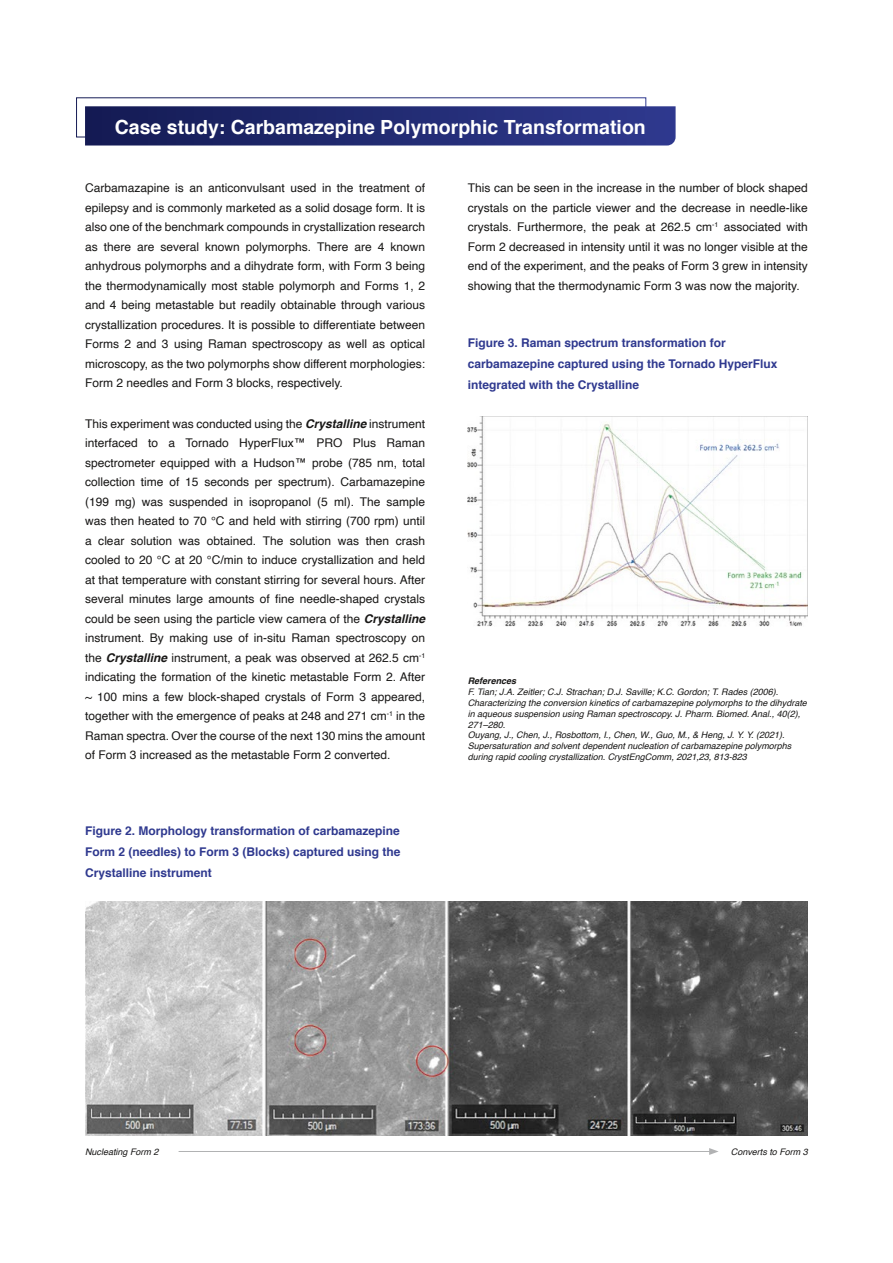
<style>
.page{position:relative;width:893px;height:1263px;background:#fff}
.page>*{position:absolute;margin:0;border:0;box-sizing:border-box;transform-origin:0 0}
.t1{font:700 19.5px "Helvetica";color:#fff}
.t2{font:12px/19.5px "Helvetica";color:#181716;text-align:justify}
.t3{font:700 12px/21px "Helvetica";color:#2f398f;text-align:justify}
.t4{font:italic 9px/10.8px "Helvetica";color:#181716}
.t5{font:italic 700 9px "Helvetica";color:#181716}
.s1{font-weight:700;font-style:italic}
</style>
<div class="page">
<svg style="left:85px;top:106px;width:591px;height:39px;background:#232c72"></svg>
<div style="left:76px;top:98px;width:570px;height:39px;border:1px solid #fff"></div>
<img style="left:85px;top:902px;width:723px;height:234px">
<img style="left:468px;top:416px;width:340px;height:211px">
<hr style="left:179px;top:1151px;width:532px;height:1px;background:#b1b2b3">
<svg style="left:709px;top:1148px;width:10px;height:7px"></svg>
<h1 class="t1" style="left:115px;top:111px;width:532px">Case study: Carbamazepine Polymorphic Transformation</h1>
<p class="t2" style="left:85px;top:179px;width:342px">Carbamazapine is an anticonvulsant used in the treatment of epilepsy and is commonly marketed as a solid dosage form. It is also one of the benchmark compounds in crystallization research as there are several known polymorphs. There are 4 known anhydrous polymorphs and a dihydrate form, with Form 3 being the thermodynamically most stable polymorph and Forms 1, 2 and 4 being metastable but readily obtainable through various crystallization procedures. It is possible to differentiate between Forms 2 and 3 using Raman spectroscopy as well as optical microscopy, as the two polymorphs show different morphologies:<br>Form 2 needles and Form 3 blocks, respectively.</p>
<p class="t2" style="left:85px;top:414px;width:342px">This experiment was conducted using the <span class="s1">Crystalline</span> instrument interfaced to a Tornado HyperFlux™ PRO Plus Raman spectrometer equipped with a Hudson™ probe (785 nm, total collection time of 15 seconds per spectrum). Carbamazepine (199 mg) was suspended in isopropanol (5 ml). The sample was then heated to 70 °C and held with stirring (700 rpm) until a clear solution was obtained. The solution was then crash cooled to 20 °C at 20 °C/min to induce crystallization and held at that temperature with constant stirring for several hours. After several minutes large amounts of fine needle-shaped crystals could be seen using the particle view camera of the <span class="s1">Crystalline </span>instrument. By making use of in-situ Raman spectroscopy on the <span class="s1">Crystalline</span> instrument, a peak was observed at 262.5 cm<sup>-1 </sup>indicating the formation of the kinetic metastable Form 2. After ~ 100 mins a few block-shaped crystals of Form 3 appeared, together with the emergence of peaks at 248 and 271 cm<sup>-1</sup> in the Raman spectra. Over the course of the next 130 mins the amount of Form 3 increased as the metastable Form 2 converted.</p>
<p class="t3" style="left:85px;top:821px;width:317px">Figure 2. Morphology transformation of carbamazepine Form 2 (needles) to Form 3 (Blocks) captured using the Crystalline instrument</p>
<p class="t2" style="left:468px;top:179px;width:342px">This can be seen in the increase in the number of block shaped crystals on the particle viewer and the decrease in needle-like crystals. Furthermore, the peak at 262.5 cm<sup>-1</sup> associated with Form 2 decreased in intensity until it was no longer visible at the end of the experiment, and the peaks of Form 3 grew in intensity showing that the thermodynamic Form 3 was now the majority.</p>
<p class="t3" style="left:468px;top:332px;width:311px;text-align:left">Figure 3. Raman spectrum transformation for carbamazepine captured using the Tornado HyperFlux integrated with the Crystalline</p>
<p class="t5" style="left:468px;top:674px;width:50px">References</p>
<p class="t4" style="left:468px;top:687px;width:341px">F. Tian; J.A. Zeitler; C.J. Strachan; D.J. Saville; K.C. Gordon; T. Rades (2006).<br>Characterizing the conversion kinetics of carbamazepine polymorphs to the dihydrate in aqueous suspension using Raman spectroscopy. J. Pharm. Biomed. Anal., 40(2), 271–280.<br>Ouyang, J., Chen, J., Rosbottom, I., Chen, W., Guo, M., &amp; Heng, J. Y. Y. (2021).<br>Supersaturation and solvent dependent nucleation of carbamazepine polymorphs during rapid cooling crystallization. CrystEngComm, 2021,23, 813-823</p>
<p class="t4" style="left:85px;top:1146px;width:75px">Nucleating Form 2</p>
<p class="t4" style="left:731px;top:1146px;width:79px">Converts to Form 3</p>
</div>
